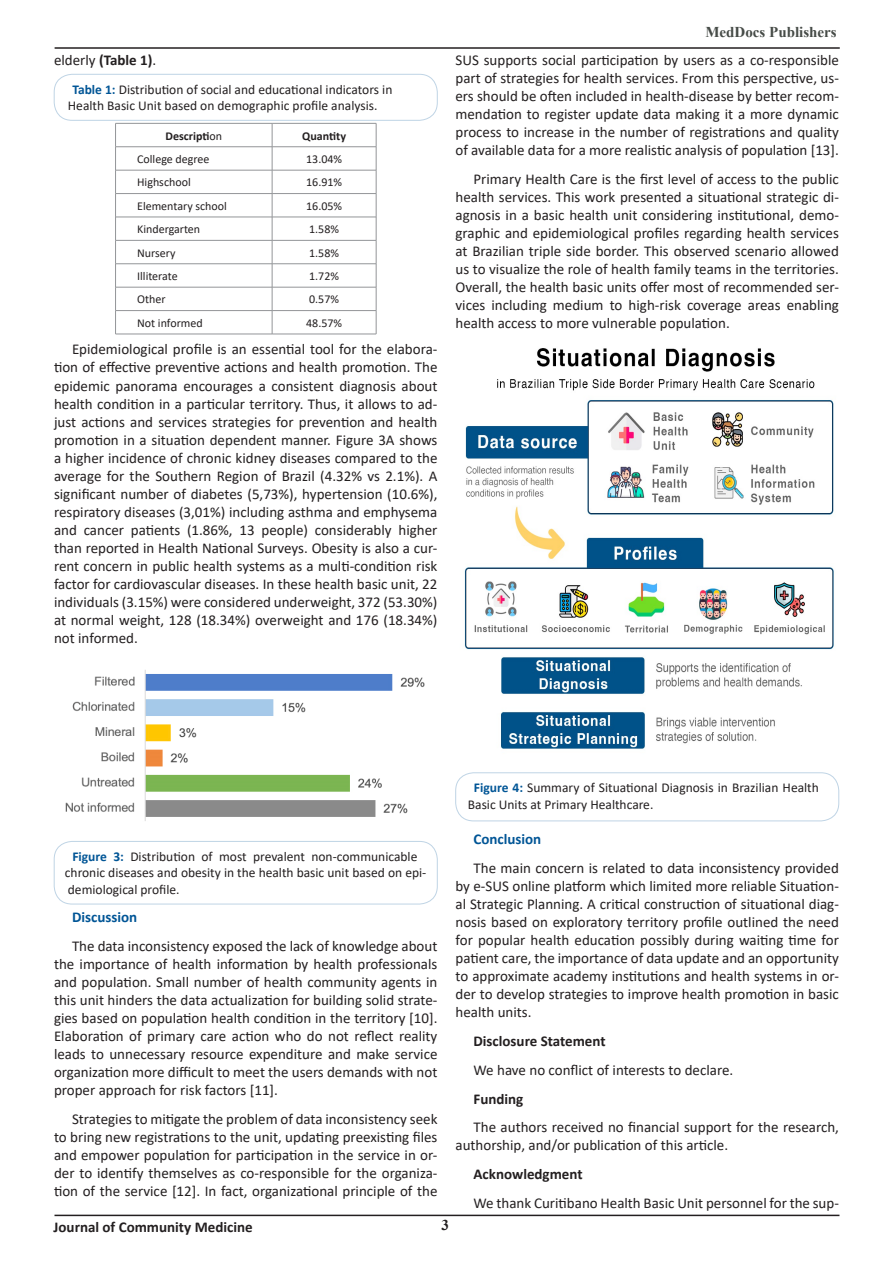
<style>
.page{position:relative;width:893px;height:1263px;background:#fff}
.page>*{position:absolute;margin:0;border:0;box-sizing:border-box;transform-origin:0 0}
.Standard__user{font:15px/18px "Calibri";color:#231f20;text-align:justify}
.Standard__user-2{font:700 15px "Calibri";color:#231f20}
.Standard__user-3{font:700 15px "Calibri";color:#005596}
.t1{font:700 15px "Times New Roman";color:#464b47}
.t2{font:700 15px "Times New Roman";color:#231f20}
.t3{font:13.5px/16.5px "Calibri";color:#231f20}
.t4{font:12px "Calibri";color:#231f20}
.t5{font:700 12px "Calibri";color:#231f20}
.s1{font-weight:700}
.s2{font-weight:700;color:#005596}
.s3{font-weight:400}
</style>
<div class="page">
<hr style="left:55px;top:47px;width:785px;height:2px;background:#231f20">
<hr style="left:54px;top:1214px;width:785px;height:2px;background:#231f20">
<div style="left:54px;top:74px;width:383px;height:46px;border:1px solid #bfd4e5;border-radius:18px"></div>
<hr style="left:116px;top:123px;width:156px;height:1px;background:#939598">
<hr style="left:272px;top:123px;width:104px;height:1px;background:#939598">
<hr style="left:116px;top:146px;width:156px;height:1px;background:#939598">
<hr style="left:272px;top:146px;width:104px;height:1px;background:#939598">
<hr style="left:116px;top:170px;width:156px;height:1px;background:#939598">
<hr style="left:272px;top:170px;width:104px;height:1px;background:#939598">
<hr style="left:116px;top:193px;width:156px;height:1px;background:#939598">
<hr style="left:272px;top:193px;width:104px;height:1px;background:#939598">
<hr style="left:116px;top:217px;width:156px;height:1px;background:#939598">
<hr style="left:272px;top:217px;width:104px;height:1px;background:#939598">
<hr style="left:116px;top:240px;width:156px;height:1px;background:#939598">
<hr style="left:272px;top:240px;width:104px;height:1px;background:#939598">
<hr style="left:116px;top:263px;width:156px;height:1px;background:#939598">
<hr style="left:272px;top:263px;width:104px;height:1px;background:#939598">
<hr style="left:116px;top:287px;width:156px;height:1px;background:#939598">
<hr style="left:272px;top:287px;width:104px;height:1px;background:#939598">
<hr style="left:116px;top:310px;width:156px;height:1px;background:#939598">
<svg style="left:115px;top:123px;width:1px;height:211px"></svg>
<hr style="left:272px;top:310px;width:104px;height:1px;background:#939598">
<svg style="left:272px;top:123px;width:1px;height:211px"></svg>
<svg style="left:376px;top:123px;width:1px;height:211px"></svg>
<hr style="left:116px;top:334px;width:156px;height:1px;background:#939598">
<hr style="left:272px;top:334px;width:104px;height:1px;background:#939598">
<div style="left:54px;top:841px;width:383px;height:63px;border:1px solid #bfd4e5;border-radius:18px"></div>
<img style="left:65px;top:670px;width:360px;height:151px">
<img style="left:464px;top:348px;width:370px;height:401px">
<div style="left:455px;top:773px;width:384px;height:48px;border:1px solid #bfd4e5;border-radius:18px"></div>
<p class="Standard__user" style="left:54px;top:51px;width:104px">elderly <span class="s1">(Table 1)</span>.</p>
<p class="t3" style="left:68px;top:81px;width:326px;text-indent:4px"><span class="s2">Table 1:</span> Distribution of social and educational indicators in<br>Health Basic Unit based on demographic profile analysis.</p>
<p class="t5" style="left:165px;top:127px;width:58px">Descripti<span class="s3">on</span></p>
<p class="t5" style="left:302px;top:127px;width:45px">Quantity</p>
<p class="t4" style="left:137px;top:151px;width:74px">College degree</p>
<p class="t4" style="left:306px;top:151px;width:37px">13.04%</p>
<p class="t4" style="left:137px;top:174px;width:55px">Highschool</p>
<p class="t4" style="left:306px;top:174px;width:37px">16.91%</p>
<p class="t4" style="left:137px;top:197px;width:91px">Elementary school</p>
<p class="t4" style="left:306px;top:197px;width:37px">16.05%</p>
<p class="t4" style="left:137px;top:221px;width:65px">Kindergarten</p>
<p class="t4" style="left:309px;top:221px;width:31px">1.58%</p>
<p class="t4" style="left:137px;top:244px;width:40px">Nursery</p>
<p class="t4" style="left:309px;top:244px;width:31px">1.58%</p>
<p class="t4" style="left:137px;top:268px;width:42px">Illiterate</p>
<p class="t4" style="left:309px;top:268px;width:31px">1.72%</p>
<p class="t4" style="left:137px;top:291px;width:30px">Other</p>
<p class="t4" style="left:309px;top:291px;width:31px">0.57%</p>
<p class="t4" style="left:137px;top:314px;width:67px">Not informed</p>
<p class="t4" style="left:306px;top:314px;width:37px">48.57%</p>
<p class="Standard__user" style="left:54px;top:340px;width:385px;text-indent:18px">Epidemiological profile is an essential tool for the elabora&shy;tion of effective preventive actions and health promotion. The epidemic panorama encourages a consistent diagnosis about health condition in a particular territory. Thus, it allows to ad&shy;just actions and services strategies for prevention and health promotion in a situation dependent manner. Figure 3A shows a higher incidence of chronic kidney diseases compared to the average for the Southern Region of Brazil (4.32% vs 2.1%). A significant number of diabetes (5,73%), hypertension (10.6%), respiratory diseases (3,01%) including asthma and emphysema and cancer patients (1.86%, 13 people) considerably higher than reported in Health National Surveys. Obesity is also a cur&shy;rent concern in public health systems as a multi-condition risk factor for cardiovascular diseases. In these health basic unit, 22 individuals (3.15%) were considered underweight, 372 (53.30%) at normal weight, 128 (18.34%) overweight and 176 (18.34%) not informed.</p>
<p class="t1" style="left:705px;top:21px;width:133px">MedDocs Publishers</p>
<p class="Standard__user" style="left:455px;top:51px;width:385px">SUS supports social participation by users as a co-responsible part of strategies for health services. From this perspective, us&shy;ers should be often included in health-disease by better recom&shy;mendation to register update data making it a more dynamic process to increase in the number of registrations and quality of available data for a more realistic analysis of population [13].</p>
<p class="Standard__user" style="left:455px;top:170px;width:385px;text-indent:18px">Primary Health Care is the first level of access to the public health services. This work presented a situational strategic di&shy;agnosis in a basic health unit considering institutional, demo&shy;graphic and epidemiological profiles regarding health services at Brazilian triple side border. This observed scenario allowed us to visualize the role of health family teams in the territories.<br>Overall, the health basic units offer most of recommended ser&shy;vices including medium to high-risk coverage areas enabling health access to more vulnerable population.</p>
<p class="t3" style="left:65px;top:848px;width:363px;text-indent:8px"><span class="s2">Figure 3:</span> Distribution of most prevalent non-communicable chronic diseases and obesity in the health basic unit based on epi&shy;demiological profile.</p>
<p class="Standard__user-3" style="left:72px;top:906px;width:67px">Discussion</p>
<p class="Standard__user" style="left:54px;top:936px;width:385px;text-indent:18px">The data inconsistency exposed the lack of knowledge about the importance of health information by health professionals and population. Small number of health community agents in this unit hinders the data actualization for building solid strate&shy;gies based on population health condition in the territory [10].<br>Elaboration of primary care action who do not reflect reality leads to unnecessary resource expenditure and make service organization more difficult to meet the users demands with not proper approach for risk factors [11].</p>
<p class="Standard__user" style="left:54px;top:1109px;width:385px;text-indent:18px">Strategies to mitigate the problem of data inconsistency seek to bring new registrations to the unit, updating preexisting files and empower population for participation in the service in or&shy;der to identify themselves as co-responsible for the organiza&shy;tion of the service [12]. In fact, organizational principle of the</p>
<p class="t3" style="left:468px;top:779px;width:352px;text-indent:6px"><span class="s2">Figure 4:</span> Summary of Situational Diagnosis in Brazilian Health<br>Basic Units at Primary Healthcare.</p>
<p class="Standard__user-3" style="left:473px;top:829px;width:69px">Conclusion</p>
<p class="Standard__user" style="left:455px;top:859px;width:385px;text-indent:18px">The main concern is related to data inconsistency provided by e-SUS online platform which limited more reliable Situation&shy;al Strategic Planning. A critical construction of situational diag&shy;nosis based on exploratory territory profile outlined the need for popular health education possibly during waiting time for patient care, the importance of data update and an opportunity to approximate academy institutions and health systems in or&shy;der to develop strategies to improve health promotion in basic health units.</p>
<p class="Standard__user-2" style="left:473px;top:1030px;width:134px">Disclosure Statement</p>
<p class="Standard__user" style="left:473px;top:1060px;width:261px">We have no conflict of interests to declare.</p>
<p class="Standard__user-2" style="left:473px;top:1088px;width:51px">Funding</p>
<p class="Standard__user" style="left:455px;top:1118px;width:385px;text-indent:18px">The authors received no financial support for the research, authorship, and/or publication of this article.</p>
<p class="Standard__user-2" style="left:473px;top:1163px;width:111px">Acknowledgment</p>
<p class="Standard__user" style="left:473px;top:1193px;width:367px">We thank Curitibano Health Basic Unit personnel for the sup-</p>
<p class="Standard__user-2" style="left:54px;top:1217px;width:201px">Journal of Community Medicine</p>
<p class="t2" style="left:441px;top:1214px;width:9px">3</p>
</div>
